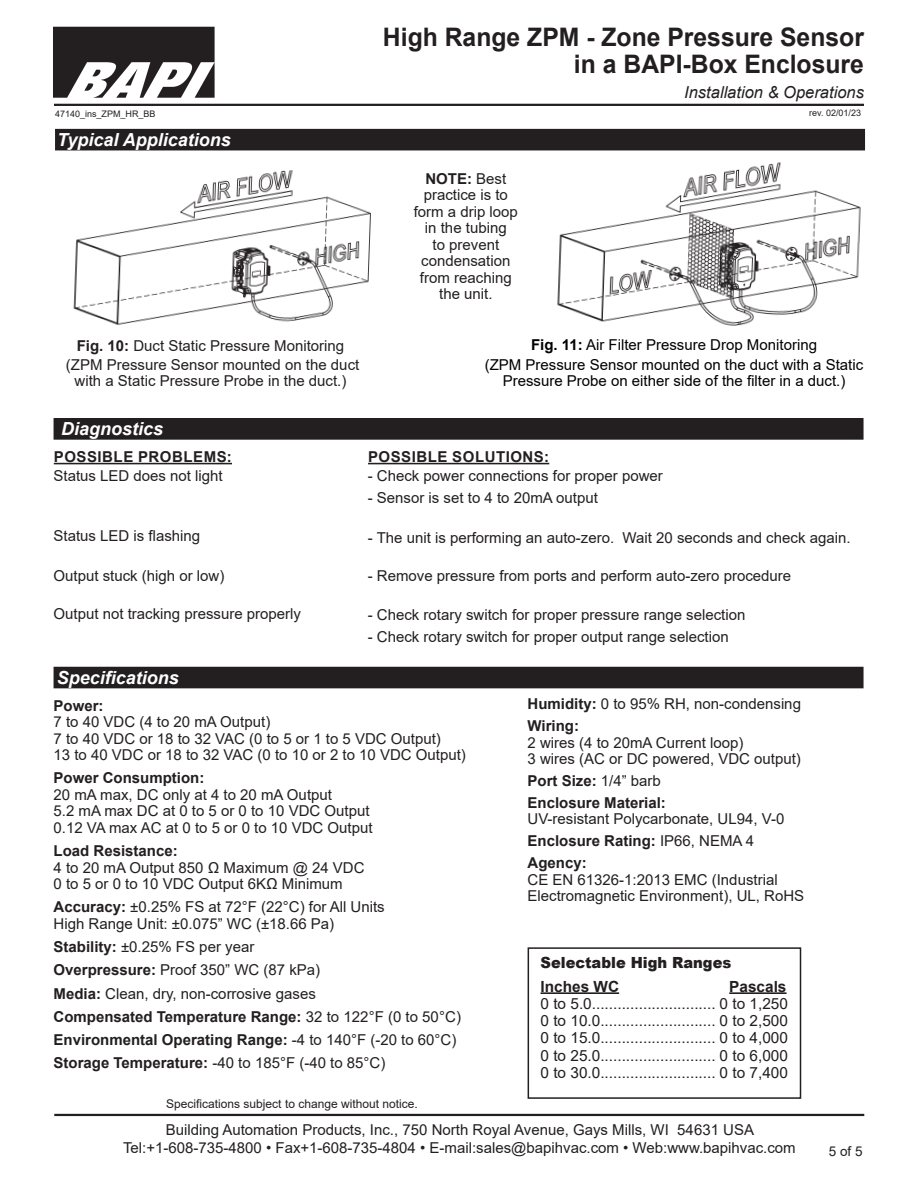
<style>
.page{position:relative;width:918px;height:1188px;background:#fff}
.page>*{position:absolute;margin:0;border:0;box-sizing:border-box;transform-origin:0 0}
.t1{font:700 25.5px/27px "Arial";color:#231f20;text-align:right}
.Datasheet_Section_Ti{font:italic 700 18px "Arial";color:#fff}
.t2{font:italic 16.5px "Arial";color:#231f20}
.t3{font:15.3px "Arial";color:#231f20}
.t4{font:900 15.3px "Arial";color:#231f20;scale:.95 1}
.t5{font:700 15.3px "Arial";color:#231f20}
.t6{font:15px/16.5px "Arial";color:#231f20;text-align:center}
.t7{font:700 15px "Arial";color:#231f20}
.Body_Text_2{font:15px/16.5px "Arial";color:#000;text-align:center}
.t8{font:700 15px "Arial";letter-spacing:.035em;color:#231f20}
.t9{font:13.5px "Arial";color:#231f20}
.t10{font:12px "Arial";color:#231f20}
.t11{font:9px "Arial";color:#231f20}
.s1{font-weight:700}
.s2{font-weight:400}
</style>
<div class="page">
<hr style="left:54px;top:1114px;width:810px;height:2px;background:#231f20">
<img style="left:53px;top:27px;width:162px;height:71px">
<hr style="left:54px;top:104px;width:810px;height:2px;background:#231f20">
<div style="left:528px;top:947px;width:273px;height:152px;border:2px solid #231f20"></div>
<hr style="left:541px;top:992px;width:78px;height:2px;background:#231f20">
<hr style="left:729px;top:992px;width:58px;height:2px;background:#231f20">
<div style="left:54px;top:419px;width:809px;height:20px;background:#231f20"></div>
<div style="left:54px;top:418px;width:810px;height:22px;border:2px solid #231f20"></div>
<hr style="left:54px;top:463px;width:178px;height:1px;background:#231f20">
<hr style="left:368px;top:463px;width:181px;height:1px;background:#231f20">
<div style="left:54px;top:668px;width:809px;height:20px;background:#231f20"></div>
<div style="left:54px;top:667px;width:810px;height:21px;border:2px solid #231f20"></div>
<div style="left:56px;top:130px;width:808px;height:20px;background:#231f20"></div>
<div style="left:55px;top:129px;width:810px;height:21px;border:2px solid #231f20"></div>
<img style="left:546px;top:132px;width:320px;height:194px">
<img style="left:73px;top:170px;width:298px;height:155px">
<h1 class="t1" style="left:383px;top:23px;width:483px">High Range ZPM - Zone Pressure Sensor in a BAPI-Box Enclosure</h1>
<p class="t2" style="left:684px;top:82px;width:181px">Installation &amp; Operations</p>
<p class="t11" style="left:55px;top:107px;width:102px">47140_ins_ZPM_HR_BB</p>
<p class="t11" style="left:809px;top:107px;width:53px">rev. 02/01/23</p>
<p class="Datasheet_Section_Ti" style="left:57px;top:128px;width:175px">Typical Applications</p>
<p class="t6" style="left:414px;top:170px;width:106px"><span class="s1">NOTE:</span> Best practice is to form a drip loop in the tubing<br>to prevent condensation from reaching the unit.</p>
<p class="t6" style="left:77px;top:337px;width:269px"><span class="s1">Fig. 10:</span> Duct Static Pressure Monitoring</p>
<p class="t6" style="left:66px;top:356px;width:295px">(ZPM Pressure Sensor mounted on the duct with a Static Pressure Probe in the duct.)</p>
<p class="Body_Text_2" style="left:531px;top:337px;width:287px"><span class="s1">Fig. 11:</span> Air Filter Pressure Drop Monitoring</p>
<p class="Body_Text_2" style="left:485px;top:356px;width:380px">(ZPM Pressure Sensor mounted on the duct with a Static<br>Pressure Probe on either side of the filter in a duct.)</p>
<p class="Datasheet_Section_Ti" style="left:61px;top:417px;width:104px">Diagnostics</p>
<p class="t8" style="left:54px;top:446px;width:180px">POSSIBLE PROBLEMS:</p>
<p class="t6" style="left:54px;top:468px;width:171px">Status LED does not light</p>
<p class="t6" style="left:54px;top:528px;width:148px">Status LED is flashing</p>
<p class="t6" style="left:54px;top:567px;width:172px">Output stuck (high or low)</p>
<p class="t6" style="left:54px;top:606px;width:249px">Output not tracking pressure properly</p>
<p class="t8" style="left:368px;top:446px;width:183px">POSSIBLE SOLUTIONS:</p>
<p class="t6" style="left:368px;top:468px;width:297px">- Check power connections for proper power</p>
<p class="t6" style="left:368px;top:489px;width:232px">- Sensor is set to 4 to 20mA output</p>
<p class="t6" style="left:368px;top:529px;width:484px">- The unit is performing an auto-zero. Wait 20 seconds and check again.</p>
<p class="t6" style="left:368px;top:568px;width:425px">- Remove pressure from ports and perform auto-zero procedure</p>
<p class="t6" style="left:368px;top:606px;width:379px">- Check rotary switch for proper pressure range selection</p>
<p class="t6" style="left:368px;top:628px;width:362px">- Check rotary switch for proper output range selection</p>
<p class="Datasheet_Section_Ti" style="left:57px;top:666px;width:124px">Specifications</p>
<p class="t7" style="left:54px;top:695px;width:52px">Power:</p>
<p class="t6" style="left:54px;top:714px;width:218px">7 to 40 VDC (4 to 20 mA Output)</p>
<p class="t6" style="left:54px;top:730px;width:389px">7 to 40 VDC or 18 to 32 VAC (0 to 5 or 1 to 5 VDC Output)</p>
<p class="t6" style="left:54px;top:747px;width:414px">13 to 40 VDC or 18 to 32 VAC (0 to 10 or 2 to 10 VDC Output)</p>
<p class="t7" style="left:54px;top:768px;width:152px">Power Consumption:</p>
<p class="t6" style="left:54px;top:786px;width:280px">20 mA max, DC only at 4 to 20 mA Output</p>
<p class="t6" style="left:54px;top:803px;width:317px">5.2 mA max DC at 0 to 5 or 0 to 10 VDC Output</p>
<p class="t6" style="left:54px;top:819px;width:321px">0.12 VA max AC at 0 to 5 or 0 to 10 VDC Output</p>
<p class="t7" style="left:54px;top:840px;width:126px">Load Resistance:</p>
<p class="t6" style="left:54px;top:859px;width:313px">4 to 20 mA Output 850 Ω Maximum @ 24 VDC</p>
<p class="t6" style="left:54px;top:876px;width:291px">0 to 5 or 0 to 10 VDC Output 6KΩ Minimum</p>
<p class="t6" style="left:54px;top:899px;width:333px"><span class="s1">Accuracy:</span> ±0.25% FS at 72°F (22°C) for All Units</p>
<p class="t6" style="left:54px;top:915px;width:282px">High Range Unit: ±0.075” WC (±18.66 Pa)</p>
<p class="t6" style="left:54px;top:939px;width:202px"><span class="s1">Stability:</span> ±0.25% FS per year</p>
<p class="t6" style="left:54px;top:962px;width:268px"><span class="s1">Overpressure:</span> Proof 350” WC (87 kPa)</p>
<p class="t6" style="left:54px;top:985px;width:264px"><span class="s1">Media:</span> Clean, dry, non-corrosive gases</p>
<p class="t7" style="left:54px;top:1006px;width:409px">Compensated Temperature Range: <span class="s2">32 to 122°F (0 to 50°C)</span></p>
<p class="t7" style="left:54px;top:1029px;width:404px">Environmental Operating Range: <span class="s2">-4 to 140°F (-20 to 60°C)</span></p>
<p class="t6" style="left:54px;top:1055px;width:333px"><span class="s1">Storage Temperature:</span> -40 to 185°F (-40 to 85°C)</p>
<p class="t10" style="left:166px;top:1095px;width:253px">Specifications subject to change without notice.</p>
<p class="t6" style="left:528px;top:696px;width:275px"><span class="s1">Humidity:</span> 0 to 95% RH, non-condensing</p>
<p class="t7" style="left:528px;top:715px;width:53px">Wiring:</p>
<p class="t6" style="left:528px;top:734px;width:217px">2 wires (4 to 20mA Current loop)</p>
<p class="t6" style="left:528px;top:750px;width:275px">3 wires (AC or DC powered, VDC output)</p>
<p class="t7" style="left:528px;top:770px;width:135px">Port Size: <span class="s2">1/4” barb</span></p>
<p class="t7" style="left:528px;top:792px;width:140px">Enclosure Material:</p>
<p class="t6" style="left:528px;top:811px;width:258px">UV-resistant Polycarbonate, UL94, V-0</p>
<p class="t7" style="left:528px;top:830px;width:228px">Enclosure Rating: <span class="s2">IP66, NEMA 4</span></p>
<p class="t7" style="left:528px;top:852px;width:61px">Agency:</p>
<p class="t6" style="left:528px;top:871px;width:278px;text-align:left">CE EN 61326-1:2013 EMC (Industrial<br>Electromagnetic Environment), UL, RoHS</p>
<p class="t4" style="left:541px;top:951px;width:202px">Selectable High Ranges</p>
<p class="t5" style="left:541px;top:975px;width:80px">Inches WC</p>
<p class="t5" style="left:729px;top:975px;width:59px">Pascals</p>
<p class="t3" style="left:541px;top:993px;width:249px">0 to 5.0............................. 0 to 1,250</p>
<p class="t3" style="left:541px;top:1010px;width:249px">0 to 10.0........................... 0 to 2,500</p>
<p class="t3" style="left:541px;top:1027px;width:249px">0 to 15.0........................... 0 to 4,000</p>
<p class="t3" style="left:541px;top:1045px;width:249px">0 to 25.0........................... 0 to 6,000</p>
<p class="t3" style="left:541px;top:1062px;width:249px">0 to 30.0........................... 0 to 7,400</p>
<p class="t6" style="left:123px;top:1121px;width:674px;line-height:18px">Building Automation Products, Inc., 750 North Royal Avenue, Gays Mills, WI 54631 USA<br>Tel:+1-608-735-4800 • Fax+1-608-735-4804 • E-mail:sales@bapihvac.com • Web:www.bapihvac.com</p>
<p class="t9" style="left:829px;top:1142px;width:35px">5 of 5</p>
</div>
